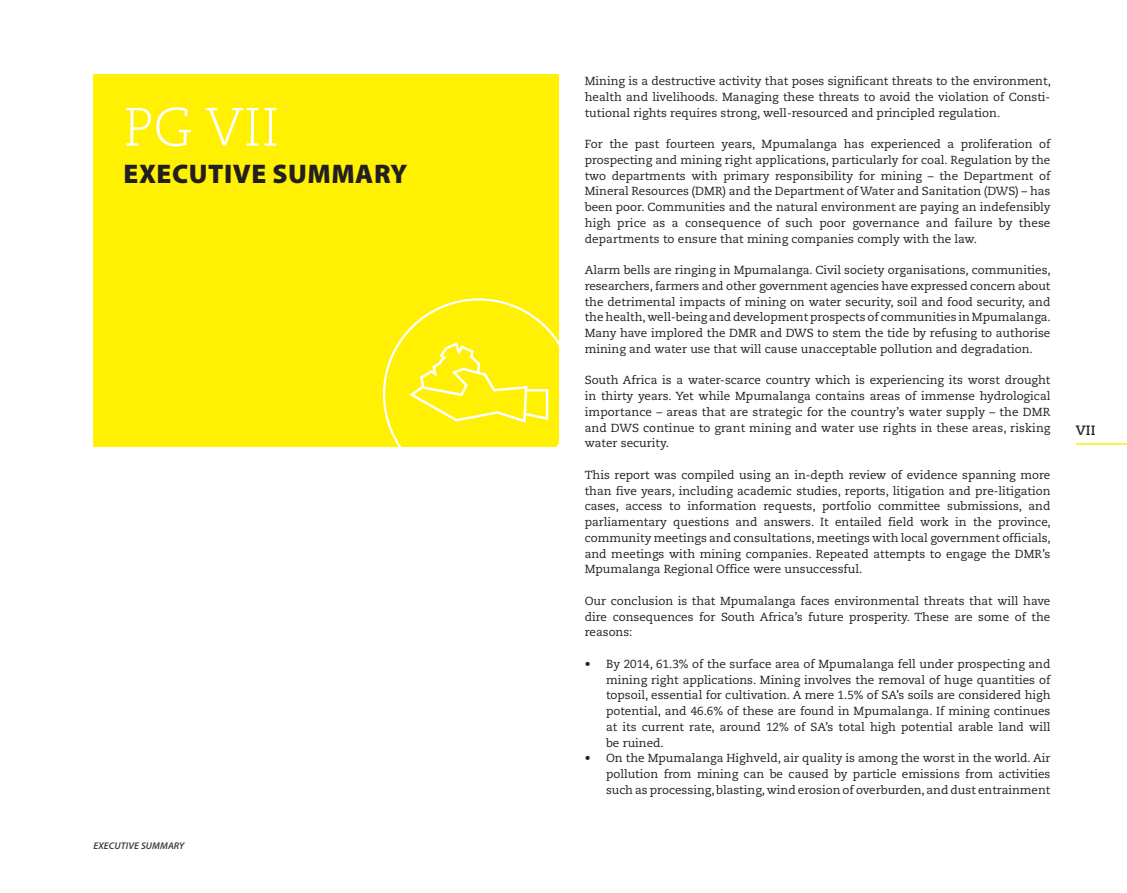
<style>
.page{position:relative;width:1127px;height:893px;background:#fff}
.page>*{position:absolute;margin:0;border:0;box-sizing:border-box;transform-origin:0 0}
.t1{font:300 54px "Caecilia LT Std";color:#fff}
.t2{font:900 27px "Myriad Pro";letter-spacing:.02em;color:#231f20}
.t3{font:700 13.5px "Caecilia LT Std";color:#231f20}
.t4{font:11.7px/15.8px "Caecilia LT Std";color:#231f20;text-align:justify}
.t5{font:italic 600 9.75px "Myriad Pro";letter-spacing:.01em;color:#3e3e3f}
</style>
<div class="page">
<hr style="left:1076px;top:443px;width:51px;height:2px;background:#fff101">
<div style="left:94px;top:74px;width:465px;height:372px;background:#fff101"></div>
<svg style="left:383px;top:298px;width:176px;height:149px"></svg>
<h1 class="t1" style="left:123px;top:97px;width:158px">PG VII</h1>
<h2 class="t2" style="left:124px;top:159px;width:285px">EXECUTIVE SUMMARY</h2>
<p class="t5" style="left:94px;top:841px;width:93px">EXECUTIVE SUMMARY</p>
<p class="t4" style="left:585px;top:73px;width:468px">Mining is a destructive activity that poses significant threats to the environment, health and livelihoods. Managing these threats to avoid the violation of Consti&shy;tutional rights requires strong, well-resourced and principled regulation.</p>
<p class="t4" style="left:585px;top:136px;width:467px">For the past fourteen years, Mpumalanga has experienced a proliferation of prospecting and mining right applications, particularly for coal. Regulation by the two departments with primary responsibility for mining – the Department of Mineral Resources (DMR) and the Department of Water and Sanitation (DWS) – has been poor. Communities and the natural environment are paying an indefensibly high price as a consequence of such poor governance and failure by these departments to ensure that mining companies comply with the law.</p>
<p class="t4" style="left:585px;top:262px;width:468px">Alarm bells are ringing in Mpumalanga. Civil society organisations, communities, researchers, farmers and other government agencies have expressed concern about the detrimental impacts of mining on water security, soil and food security, and the health, well-being and development prospects of communities in Mpumalanga.<br>Many have implored the DMR and DWS to stem the tide by refusing to authorise mining and water use that will cause unacceptable pollution and degradation.</p>
<p class="t4" style="left:585px;top:373px;width:467px">South Africa is a water-scarce country which is experiencing its worst drought in thirty years. Yet while Mpumalanga contains areas of immense hydrological importance – areas that are strategic for the country’s water supply – the DMR and DWS continue to grant mining and water use rights in these areas, risking water security.</p>
<p class="t4" style="left:585px;top:467px;width:468px">This report was compiled using an in-depth review of evidence spanning more than five years, including academic studies, reports, litigation and pre-litigation cases, access to information requests, portfolio committee submissions, and parliamentary questions and answers. It entailed field work in the province, community meetings and consultations, meetings with local government officials, and meetings with mining companies. Repeated attempts to engage the DMR’s Mpumalanga Regional Office were unsuccessful.</p>
<p class="t4" style="left:585px;top:593px;width:467px">Our conclusion is that Mpumalanga faces environmental threats that will have dire consequences for South Africa’s future prosperity. These are some of the reasons:</p>
<p class="t4" style="left:606px;top:656px;width:446px;text-indent:-21px">• By 2014, 61.3% of the surface area of Mpumalanga fell under prospecting and mining right applications. Mining involves the removal of huge quantities of topsoil, essential for cultivation. A mere 1.5% of SA’s soils are considered high potential, and 46.6% of these are found in Mpumalanga. If mining continues at its current rate, around 12% of SA’s total high potential arable land will be ruined.</p>
<p class="t4" style="left:606px;top:751px;width:446px;text-indent:-21px">• On the Mpumalanga Highveld, air quality is among the worst in the world. Air pollution from mining can be caused by particle emissions from activities such as processing, blasting, wind erosion of overburden, and dust entrainment</p>
<p class="t3" style="left:1076px;top:422px;width:21px">VII</p>
</div>
